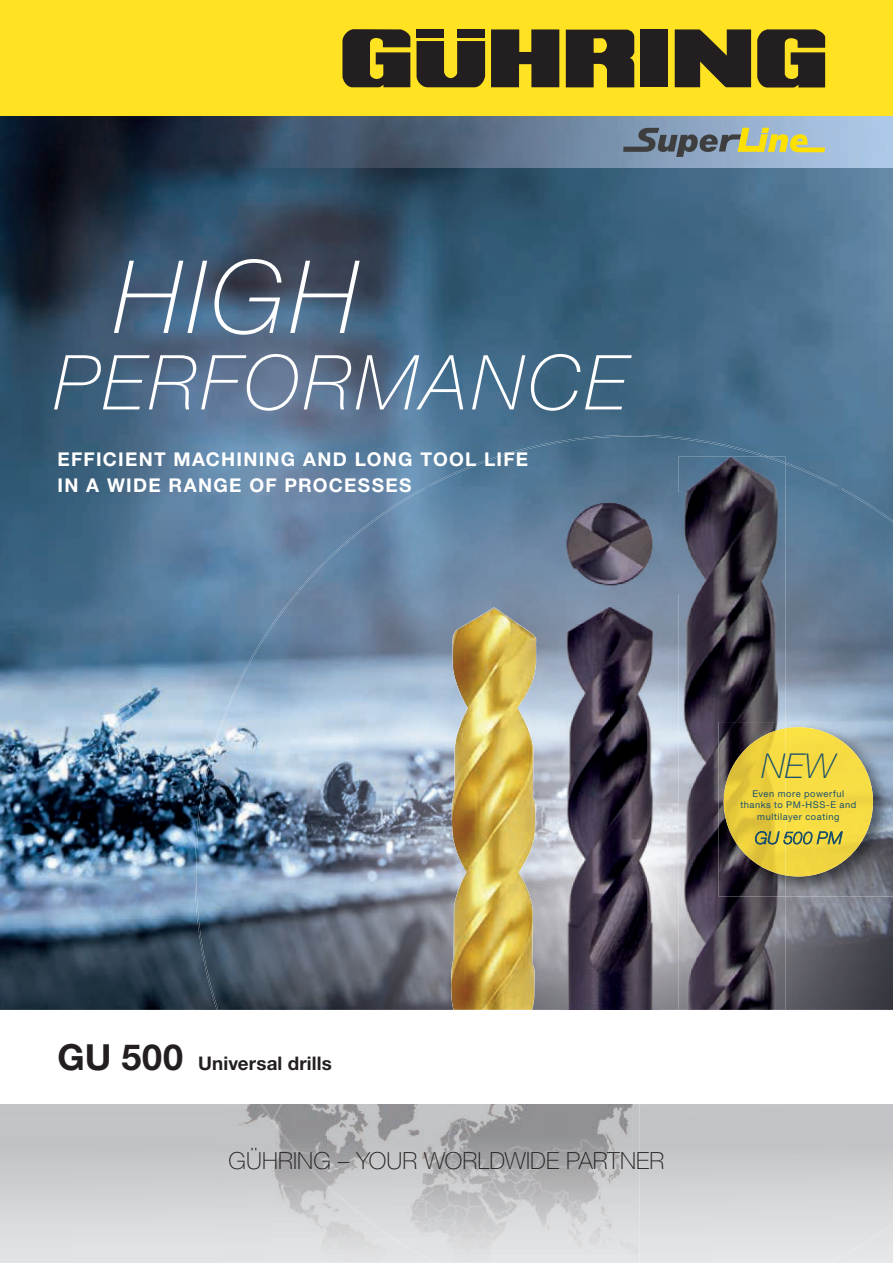
<style>
.page{position:relative;width:893px;height:1263px;background:#fff}
.page>*{position:absolute;margin:0;border:0;box-sizing:border-box;transform-origin:0 0}
.t1{font:italic 100 101.25px "Helvetica Neue LTW1 G";color:#fff}
.t2{font:italic 100 75.9px "Helvetica Neue LTW1 G";letter-spacing:.05em;color:#fff}
.t3{font:italic 100 34.35px "Helvetica Neue LTW1 G";color:#1b506c}
.t4{font:100 23.55px "Helvetica Neue LTW1 G";letter-spacing:.005em;color:#231f20}
.t5{font:700 19.05px/26.8px "Helvetica Neue LTW1 G";letter-spacing:.065em;color:#fff}
.t6{font:700 18.75px "Helvetica Neue LTW1 G";letter-spacing:.005em;color:#231f20}
.t7{font:9.3px/11.1px "Helvetica Neue LTW1 G";letter-spacing:.06em;color:#1b506c;text-align:center}
.s1{font-size:36px}
</style>
<div class="page">
<img style="left:0;top:168px;width:893px;height:842px">
<img style="left:786px;top:487px;width:53px;height:235px">
<img style="left:839px;top:524px;width:54px;height:198px">
<img style="left:431px;top:488px;width:247px;height:52px">
<img style="left:249px;top:540px;width:322px;height:104px">
<div style="left:571px;top:594px;width:107px;height:50px;background:#7f90a7"></div>
<img style="left:625px;top:644px;width:53px;height:366px">
<img style="left:536px;top:644px;width:35px;height:366px">
<img style="left:249px;top:644px;width:202px;height:366px">
<img style="left:786px;top:722px;width:107px;height:288px">
<img style="left:571px;top:1009px;width:54px;height:1px">
<img style="left:409px;top:435px;width:431px;height:52px">
<div style="left:835px;top:486px;width:58px;height:38px;background:#507795"></div>
<img style="left:348px;top:486px;width:83px;height:54px">
<img style="left:296px;top:539px;width:57px;height:53px">
<img style="left:248px;top:591px;width:52px;height:77px">
<img style="left:195px;top:644px;width:54px;height:366px">
<img style="left:535px;top:492px;width:143px;height:102px">
<img style="left:451px;top:607px;width:85px;height:403px">
<img style="left:560px;top:607px;width:99px;height:402px">
<img style="left:678px;top:457px;width:108px;height:553px">
<img style="left:764px;top:457px;width:22px;height:7px">
<img style="left:716px;top:722px;width:70px;height:174px">
<img style="left:786px;top:727px;width:95px;height:150px">
<img style="left:716px;top:728px;width:70px;height:147px">
<div style="left:0;top:0;width:893px;height:117px;background:#ffe222"></div>
<svg style="left:342px;top:29px;width:68px;height:58px"></svg>
<div style="left:416px;top:29px;width:28px;height:9px;background:#231f20"></div>
<div style="left:457px;top:29px;width:28px;height:9px;background:#231f20"></div>
<svg style="left:416px;top:41px;width:69px;height:46px"></svg>
<svg style="left:491px;top:29px;width:68px;height:58px"></svg>
<div style="left:640px;top:29px;width:28px;height:58px;background:#231f20"></div>
<svg style="left:675px;top:29px;width:76px;height:58px"></svg>
<svg style="left:757px;top:29px;width:68px;height:59px"></svg>
<svg style="left:566px;top:30px;width:68px;height:57px"></svg>
<img style="left:0;top:117px;width:893px;height:51px">
<svg style="left:623px;top:128px;width:202px;height:29px"></svg>
<img style="left:437px;top:1104px;width:456px;height:159px">
<div style="left:828px;top:1223px;width:65px;height:40px;background:#e2e3e5"></div>
<img style="left:261px;top:1104px;width:176px;height:159px">
<svg style="left:755px;top:829px;width:88px;height:18px"></svg>
<h1 class="t1" style="left:114px;top:260px;width:245px">HIGH</h1>
<h2 class="t2" style="left:54px;top:355px;width:575px">PERFORMANCE</h2>
<p class="t5" style="left:58px;top:447px;width:472px">EFFICIENT MACHINING AND LONG TOOL LIFE<br>IN A WIDE RANGE OF PROCESSES</p>
<h3 class="t3" style="left:761px;top:754px;width:75px">NEW</h3>
<p class="t7" style="left:740px;top:789px;width:118px">Even more powerful thanks to PM-HSS-E and multilayer coating</p>
<p class="t6" style="left:57px;top:1056px;width:276px"><span class="s1">GU 500</span> Universal drills</p>
<p class="t4" style="left:229px;top:1152px;width:437px">GÜHRING – YOUR WORLDWIDE PARTNER</p>
</div>
